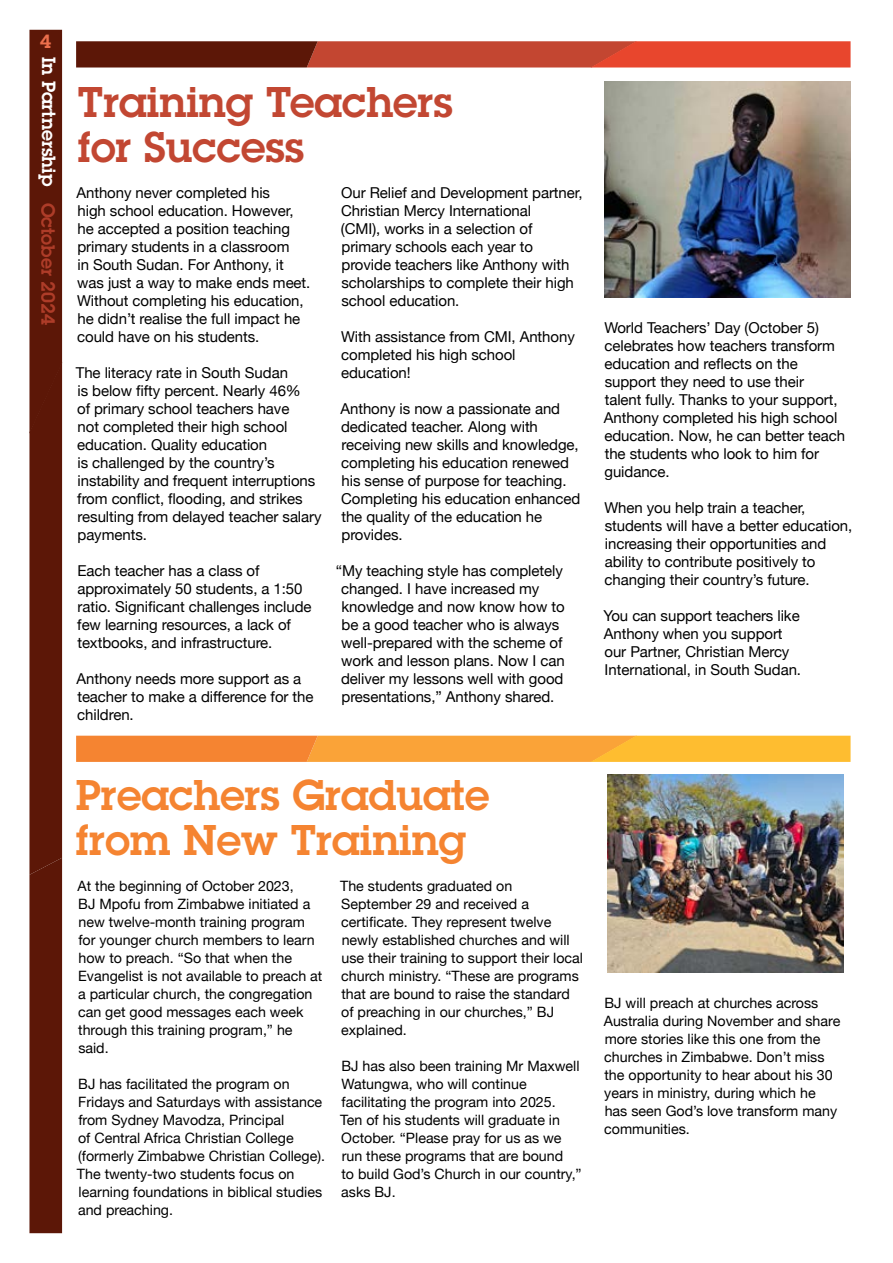
<style>
.page{position:relative;width:893px;height:1263px;background:#fff}
.page>*{position:absolute;margin:0;border:0;box-sizing:border-box;transform-origin:0 0}
.t1{font:600 42px/45px "Lubalin Graph Std";color:#f58431}
.t2{font:600 42px/45px "Lubalin Graph Std";color:#c24732}
.t3{font:600 18.75px "Lubalin Graph Std";color:#fff}
.t4{font:600 18.75px "Lubalin Graph Std";color:#ec6f4c}
.t5{font:15px/18px "Helvetica Neue";letter-spacing:-.005em;color:#000}
.t6{font:14.25px/18px "Helvetica Neue";color:#000}
.s1{color:#c34631}
</style>
<div class="page">
<svg style="left:29px;top:30px;width:33px;height:1203px;background:#632111"></svg>
<svg style="left:76px;top:41px;width:775px;height:26px;background:#af3925"></svg>
<svg style="left:76px;top:736px;width:775px;height:26px;background:#f9a134"></svg>
<img style="left:605px;top:81px;width:245px;height:216px">
<img style="left:608px;top:775px;width:236px;height:197px">
<p class="t4" style="left:40px;top:29px;width:12px">4</p>
<p class="t3" style="left:61px;top:57px;width:270px;rotate:90deg">In Partnership <span class="s1">October 2024</span></p>
<h1 class="t2" style="left:78px;top:79px;width:376px">Training Teachers for Success</h1>
<p class="t5" style="left:76px;top:185px;width:235px">Anthony never completed his<br>high school education. However, he accepted a position teaching primary students in a classroom<br>in South Sudan. For Anthony, it was just a way to make ends meet.<br>Without completing his education, he didn’t realise the full impact he could have on his students.</p>
<p class="t5" style="left:76px;top:365px;width:247px">The literacy rate in South Sudan<br>is below fifty percent. Nearly 46%<br>of primary school teachers have<br>not completed their high school education. Quality education<br>is challenged by the country’s instability and frequent interruptions from conflict, flooding, and strikes resulting from delayed teacher salary payments.</p>
<p class="t5" style="left:77px;top:563px;width:236px">Each teacher has a class of approximately 50 students, a 1:50 ratio. Significant challenges include few learning resources, a lack of textbooks, and infrastructure.</p>
<p class="t5" style="left:76px;top:671px;width:239px">Anthony needs more support as a teacher to make a difference for the children.</p>
<p class="t5" style="left:341px;top:185px;width:243px">Our Relief and Development partner,<br>Christian Mercy International<br>(CMI), works in a selection of primary schools each year to provide teachers like Anthony with scholarships to complete their high school education.</p>
<p class="t5" style="left:341px;top:329px;width:235px">With assistance from CMI, Anthony completed his high school education!</p>
<p class="t5" style="left:340px;top:401px;width:241px">Anthony is now a passionate and dedicated teacher. Along with receiving new skills and knowledge, completing his education renewed his sense of purpose for teaching.<br>Completing his education enhanced the quality of the education he provides.</p>
<p class="t5" style="left:341px;top:563px;width:225px;text-indent:-5px">“My teaching style has completely changed. I have increased my knowledge and now know how to be a good teacher who is always well-prepared with the scheme of work and lesson plans. Now I can deliver my lessons well with good presentations,” Anthony shared.</p>
<p class="t5" style="left:604px;top:320px;width:243px">World Teachers’ Day (October 5) celebrates how teachers transform education and reflects on the support they need to use their<br>talent fully. Thanks to your support,<br>Anthony completed his high school education. Now, he can better teach the students who look to him for guidance.</p>
<p class="t5" style="left:604px;top:500px;width:249px">When you help train a teacher, students will have a better education, increasing their opportunities and ability to contribute positively to changing their country’s future.</p>
<p class="t5" style="left:603px;top:608px;width:199px">You can support teachers like<br>Anthony when you support our Partner, Christian Mercy<br>International, in South Sudan.</p>
<h1 class="t1" style="left:76px;top:772px;width:415px">Preachers Graduate from New Training</h1>
<p class="t6" style="left:78px;top:878px;width:246px">At the beginning of October 2023,<br>BJ Mpofu from Zimbabwe initiated a new twelve-month training program for younger church members to learn how to preach. “So that when the<br>Evangelist is not available to preach at a particular church, the congregation can get good messages each week through this training program,” he said.</p>
<p class="t6" style="left:77px;top:1076px;width:250px">BJ has facilitated the program on Fridays and Saturdays with assistance from Sydney Mavodza, Principal<br>of Central Africa Christian College (formerly Zimbabwe Christian College).<br>The twenty-two students focus on learning foundations in biblical studies and preaching.</p>
<p class="t6" style="left:340px;top:878px;width:244px">The students graduated on<br>September 29 and received a certificate. They represent twelve newly established churches and will use their training to support their local church ministry. “These are programs that are bound to raise the standard of preaching in our churches,” BJ explained.</p>
<p class="t6" style="left:340px;top:1058px;width:243px">BJ has also been training Mr Maxwell<br>Watungwa, who will continue facilitating the program into 2025.<br>Ten of his students will graduate in<br>October. “Please pray for us as we run these programs that are bound<br>to build God’s Church in our country,” asks BJ.</p>
<p class="t6" style="left:604px;top:995px;width:238px">BJ will preach at churches across<br>Australia during November and share more stories like this one from the churches in Zimbabwe. Don’t miss the opportunity to hear about his 30 years in ministry, during which he has seen God’s love transform many communities.</p>
</div>
